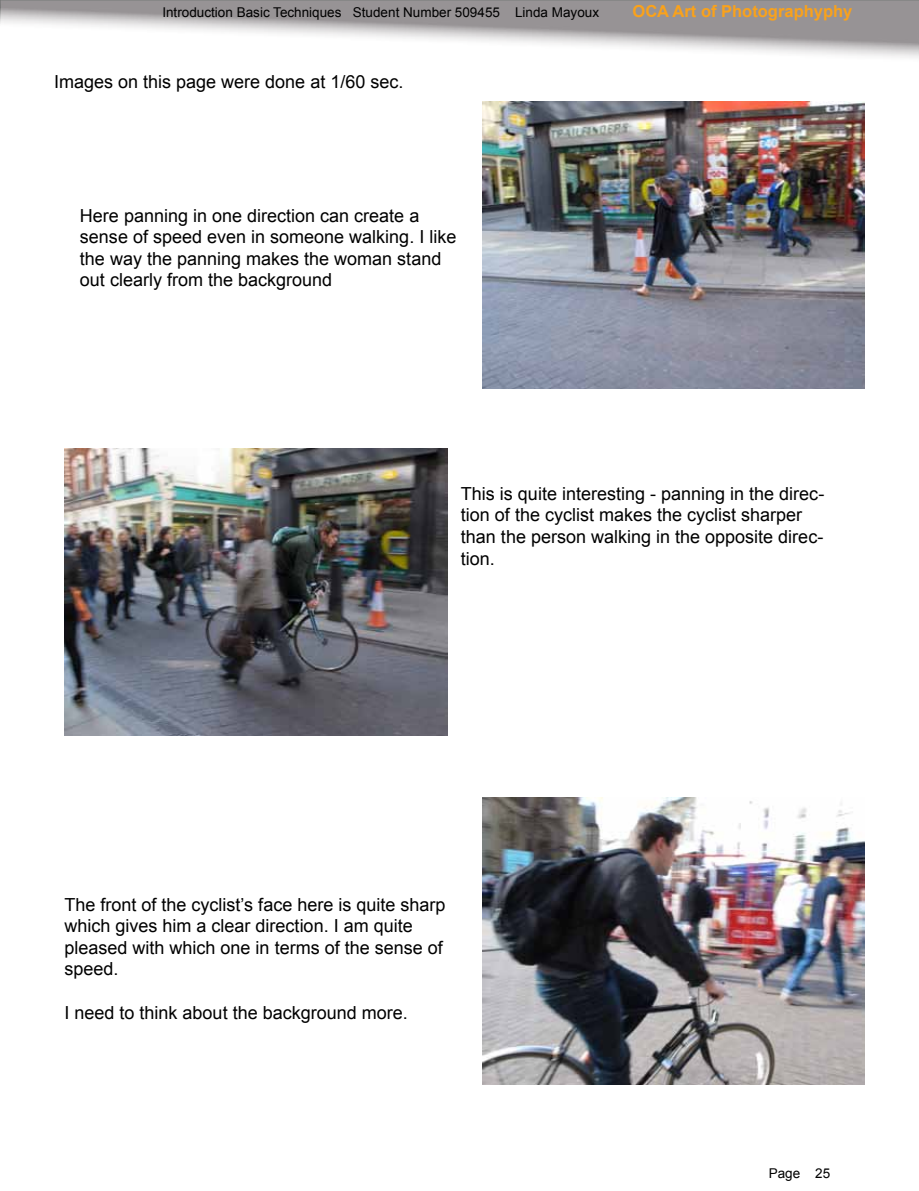
<style>
.page{position:relative;width:919px;height:1191px;background:#fff}
.page>*{position:absolute;margin:0;border:0;box-sizing:border-box;transform-origin:0 0}
.t1{font:18px/21.6px "Arial";color:#000}
.t2{font:700 16.5px "Arial";color:#faa21b}
.t3{font:13.5px "Arial";color:#000}
</style>
<div class="page">
<svg style="left:0;top:0;width:918px;height:58px"></svg>
<img style="left:64px;top:448px;width:383px;height:287px">
<img style="left:482px;top:797px;width:382px;height:287px">
<img style="left:482px;top:102px;width:382px;height:287px">
<p class="t3" style="left:162px;top:4px;width:438px">Introduction Basic Techniques Student Number 509455 Linda Mayoux</p>
<p class="t2" style="left:632px;top:1px;width:13px">OCA</p>
<p class="t2" style="left:672px;top:1px;width:181px">Art of Photographyphy</p>
<p class="t1" style="left:54px;top:71px;width:351px">Images on this page were done at 1/60 sec.</p>
<p class="t1" style="left:80px;top:205px;width:378px">Here panning in one direction can create a sense of speed even in someone walking. I like the way the panning makes the woman stand out clearly from the background</p>
<p class="t1" style="left:461px;top:483px;width:365px">This is quite interesting - panning in the direc&shy;tion of the cyclist makes the cyclist sharper than the person walking in the opposite direc&shy;tion.</p>
<p class="t1" style="left:64px;top:893px;width:382px">The front of the cyclist’s face here is quite sharp which gives him a clear direction. I am quite pleased with which one in terms of the sense of speed.</p>
<p class="t1" style="left:64px;top:1001px;width:345px">I need to think about the background more.</p>
<p class="t3" style="left:768px;top:1164px;width:63px">Page 25</p>
</div>
